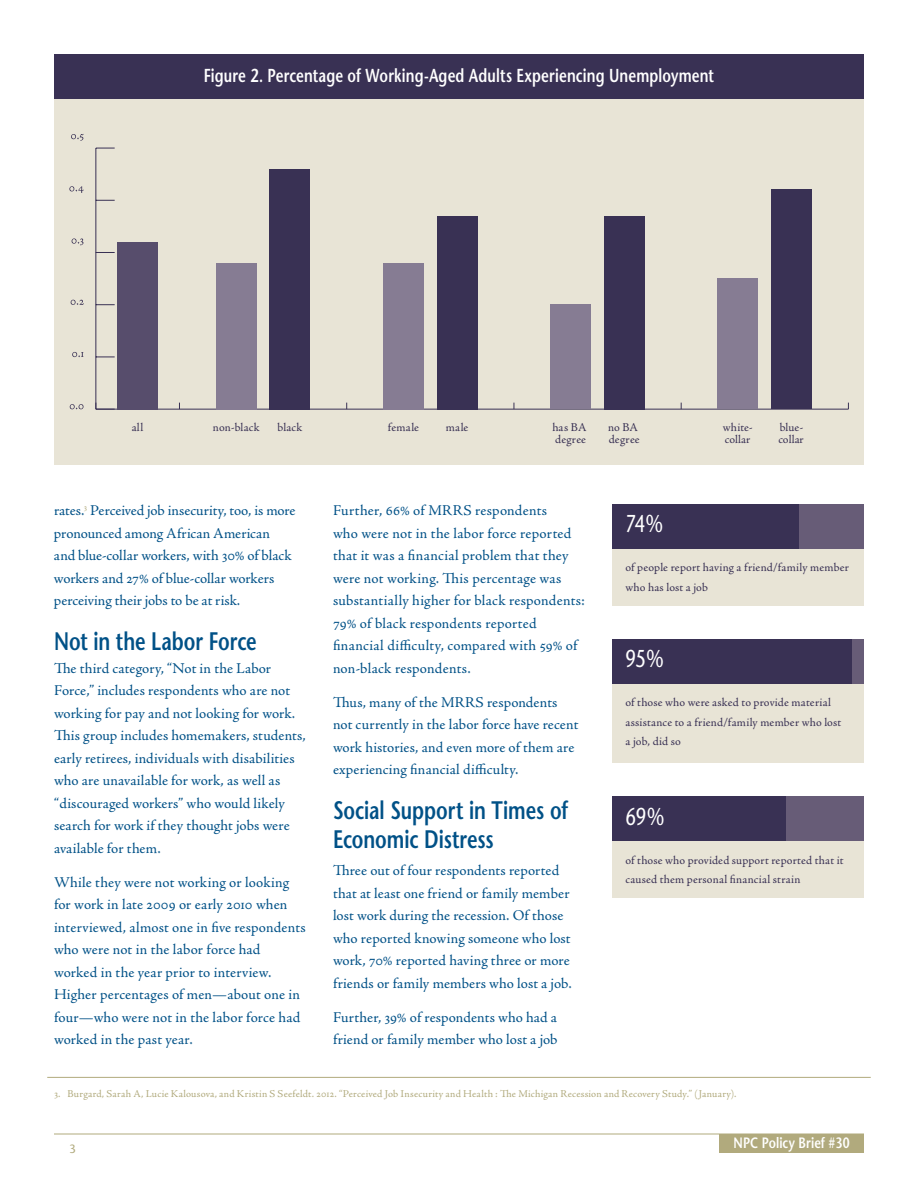
<style>
.page{position:relative;width:918px;height:1188px;background:#fff}
.page>*{position:absolute;margin:0;border:0;box-sizing:border-box;transform-origin:0 0}
.t1{font:600 25.35px/28.5px "Stone Sans";color:#005187;scale:.76 1}
.t2{font:24.3px "Stone Sans";color:#fff;scale:.76 1}
.t3{font:600 18.75px "Stone Sans";letter-spacing:.01em;color:#fff;scale:.76 1}
.t4{font:15px/22.5px "Adobe Jenson Pro";letter-spacing:.005em;color:#005187}
.t5{font:600 15px "Stone Sans";letter-spacing:.005em;color:#fff;scale:.8 1}
.t6{font:12px/19.5px "Adobe Jenson Pro";letter-spacing:.015em;color:#393154}
.t7{font:12px "Stone Sans";color:#b1aa7d}
.t8{font:10.5px "Adobe Jenson Pro";letter-spacing:.02em;color:#b1aa7d}
</style>
<div class="page">
<div style="left:612px;top:504px;width:252px;height:45px;background:#675c77"></div>
<div style="left:612px;top:504px;width:186px;height:45px;background:#393154"></div>
<div style="left:612px;top:549px;width:252px;height:56px;background:#e8e4d6"></div>
<div style="left:612px;top:639px;width:252px;height:45px;background:#675c77"></div>
<div style="left:612px;top:639px;width:239px;height:45px;background:#393154"></div>
<div style="left:612px;top:684px;width:252px;height:79px;background:#e8e4d6"></div>
<div style="left:612px;top:796px;width:252px;height:46px;background:#675c77"></div>
<div style="left:612px;top:796px;width:174px;height:46px;background:#393154"></div>
<div style="left:612px;top:842px;width:252px;height:56px;background:#e8e4d6"></div>
<div style="left:54px;top:88px;width:810px;height:376px;background:#e8e4d6"></div>
<div style="left:54px;top:54px;width:810px;height:45px;background:#393154"></div>
<hr style="left:47px;top:1077px;width:824px;height:1px;background:#b1aa7d">
<hr style="left:96px;top:409px;width:752px;height:1px;background:#393154">
<svg style="left:70px;top:404px;width:14px;height:5px"></svg>
<svg style="left:72px;top:352px;width:12px;height:5px"></svg>
<svg style="left:71px;top:300px;width:13px;height:5px"></svg>
<svg style="left:72px;top:238px;width:11px;height:7px"></svg>
<svg style="left:69px;top:186px;width:15px;height:7px"></svg>
<svg style="left:71px;top:134px;width:13px;height:7px"></svg>
<hr style="left:96px;top:148px;width:1px;height:261px;background:#393154">
<svg style="left:96px;top:403px;width:19px;height:7px"></svg>
<svg style="left:96px;top:357px;width:19px;height:1px"></svg>
<svg style="left:97px;top:304px;width:18px;height:1px"></svg>
<svg style="left:97px;top:252px;width:18px;height:1px"></svg>
<svg style="left:97px;top:200px;width:18px;height:1px"></svg>
<svg style="left:96px;top:148px;width:19px;height:1px"></svg>
<div style="left:118px;top:242px;width:40px;height:167px;background:#574d6c"></div>
<div style="left:216px;top:263px;width:40px;height:146px;background:#867c93"></div>
<div style="left:270px;top:169px;width:40px;height:240px;background:#393154"></div>
<div style="left:383px;top:263px;width:41px;height:146px;background:#867c93"></div>
<div style="left:437px;top:216px;width:40px;height:193px;background:#393154"></div>
<div style="left:551px;top:305px;width:40px;height:104px;background:#867c93"></div>
<div style="left:604px;top:216px;width:40px;height:193px;background:#393154"></div>
<div style="left:718px;top:279px;width:40px;height:130px;background:#867c93"></div>
<div style="left:772px;top:190px;width:40px;height:219px;background:#393154"></div>
<div style="left:719px;top:1134px;width:145px;height:19px;background:#b1aa7d"></div>
<hr style="left:54px;top:1134px;width:810px;height:1px;background:#b1aa7d">
<p class="t3" style="left:204px;top:64px;width:673px">Figure 2. Percentage of Working-Aged Adults Experiencing Unemployment</p>
<p class="t6" style="left:132px;top:418px;width:13px">all</p>
<p class="t6" style="left:213px;top:418px;width:48px">non-black</p>
<p class="t6" style="left:277px;top:418px;width:26px">black</p>
<p class="t6" style="left:388px;top:418px;width:33px">female</p>
<p class="t6" style="left:446px;top:418px;width:24px">male</p>
<p class="t6" style="left:552px;top:422px;width:36px;line-height:12px">has BA degree</p>
<p class="t6" style="left:608px;top:422px;width:33px;line-height:12px">no BA degree</p>
<p class="t6" style="left:723px;top:422px;width:31px;line-height:12px">white&shy;collar</p>
<p class="t6" style="left:778px;top:422px;width:27px;line-height:12px">blue&shy;collar</p>
<p class="t4" style="left:54px;top:500px;width:243px">rates.<sup>3</sup> Perceived job insecurity, too, is more pronounced among African American<br>and blue-collar workers, with 30% of black workers and 27% of blue-collar workers perceiving their jobs to be at risk.</p>
<h1 class="t1" style="left:54px;top:627px;width:268px">Not in the Labor Force</h1>
<p class="t4" style="left:54px;top:657px;width:253px">The third category, “Not in the Labor Force,” includes respondents who are not working for pay and not looking for work.<br>This group includes homemakers, students, early retirees, individuals with disabilities who are unavailable for work, as well as “discouraged workers” who would likely search for work if they thought jobs were available for them.</p>
<p class="t4" style="left:54px;top:871px;width:253px">While they were not working or looking for work in late 2009 or early 2010 when interviewed, almost one in five respondents who were not in the labor force had worked in the year prior to interview.<br>Higher percentages of men—about one in four—who were not in the labor force had worked in the past year.</p>
<p class="t4" style="left:333px;top:500px;width:253px">Further, 66% of MRRS respondents<br>who were not in the labor force reported that it was a financial problem that they were not working. This percentage was substantially higher for black respondents:<br>79% of black respondents reported financial difficulty, compared with 59% of non-black respondents.</p>
<p class="t4" style="left:333px;top:691px;width:247px">Thus, many of the MRRS respondents not currently in the labor force have recent work histories, and even more of them are experiencing financial difficulty.</p>
<h1 class="t1" style="left:333px;top:796px;width:311px">Social Support in Times of<br>Economic Distress</h1>
<p class="t4" style="left:333px;top:860px;width:240px">Three out of four respondents reported that at least one friend or family member lost work during the recession. Of those who reported knowing someone who lost work, 70% reported having three or more friends or family members who lost a job.</p>
<p class="t4" style="left:333px;top:1006px;width:226px">Further, 39% of respondents who had a friend or family member who lost a job</p>
<h2 class="t2" style="left:626px;top:509px;width:51px">74%</h2>
<p class="t6" style="left:626px;top:558px;width:225px">of people report having a friend/family member who has lost a job</p>
<h2 class="t2" style="left:626px;top:644px;width:52px">95%</h2>
<p class="t6" style="left:626px;top:693px;width:217px">of those who were asked to provide material assistance to a friend/family member who lost a job, did so</p>
<h2 class="t2" style="left:626px;top:802px;width:53px">69%</h2>
<p class="t6" style="left:626px;top:850px;width:220px">of those who provided support reported that it caused them personal financial strain</p>
<p class="t8" style="left:54px;top:1087px;width:684px">3. Burgard, Sarah A, Lucie Kalousova, and Kristin S Seefeldt. 2012. “Perceived Job Insecurity and Health : The Michigan Recession and Recovery Study.” (January).</p>
<p class="t7" style="left:69px;top:1142px;width:8px">3</p>
<p class="t5" style="left:734px;top:1134px;width:147px">NPC Policy Brief #30</p>
</div>
